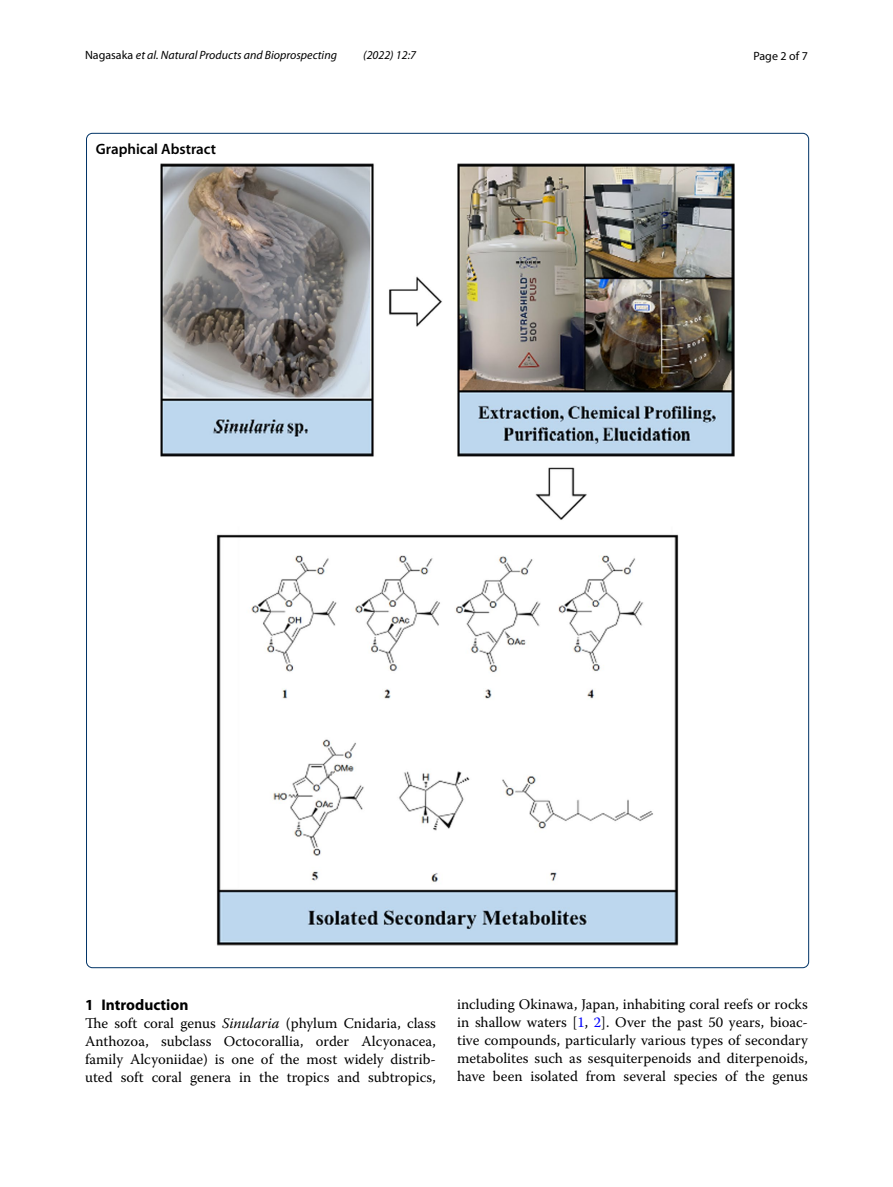
<style>
.page{position:relative;width:893px;height:1187px;background:#fff}
.page>*{position:absolute;margin:0;border:0;box-sizing:border-box;transform-origin:0 0}
.t1{font:700 15.45px "Myriad Pro";color:#000}
.t2{font:600 15px "Myriad Pro";color:#000}
.t3{font:14.7px/18px "Warnock Pro";color:#000;text-align:justify}
.t4{font:italic 12px "Myriad Pro";color:#000}
.t5{font:12px "Myriad Pro";color:#000}
.s1{font-style:normal}
.s2{font-style:italic}
.s3{color:#00f}
</style>
<div class="page">
<img style="left:161px;top:164px;width:574px;height:781px">
<p class="t4" style="left:85px;top:48px;width:254px"><span class="s1">Nagasaka</span> et al. Natural Products and Bioprospecting</p>
<p class="t4" style="left:363px;top:48px;width:54px">(2022) 12:7</p>
<p class="t5" style="left:753px;top:48px;width:56px">Page 2 of 7</p>
<p class="t2" style="left:96px;top:139px;width:122px">Graphical Abstract</p>
<p class="t1" style="left:85px;top:994px;width:105px">1 Introduction</p>
<p class="t3" style="left:85px;top:1013px;width:352px">The soft coral genus <span class="s2">Sinularia</span> (phylum Cnidaria, class Anthozoa, subclass Octocorallia, order Alcyonacea, family Alcyoniidae) is one of the most widely distrib&shy;uted soft coral genera in the tropics and subtropics,</p>
<p class="t3" style="left:457px;top:994px;width:352px">including Okinawa, Japan, inhabiting coral reefs or rocks in shallow waters [<span class="s3">1</span>, <span class="s3">2</span>]. Over the past 50 years, bioac&shy;tive compounds, particularly various types of secondary metabolites such as sesquiterpenoids and diterpenoids, have been isolated from several species of the genus</p>
</div>
